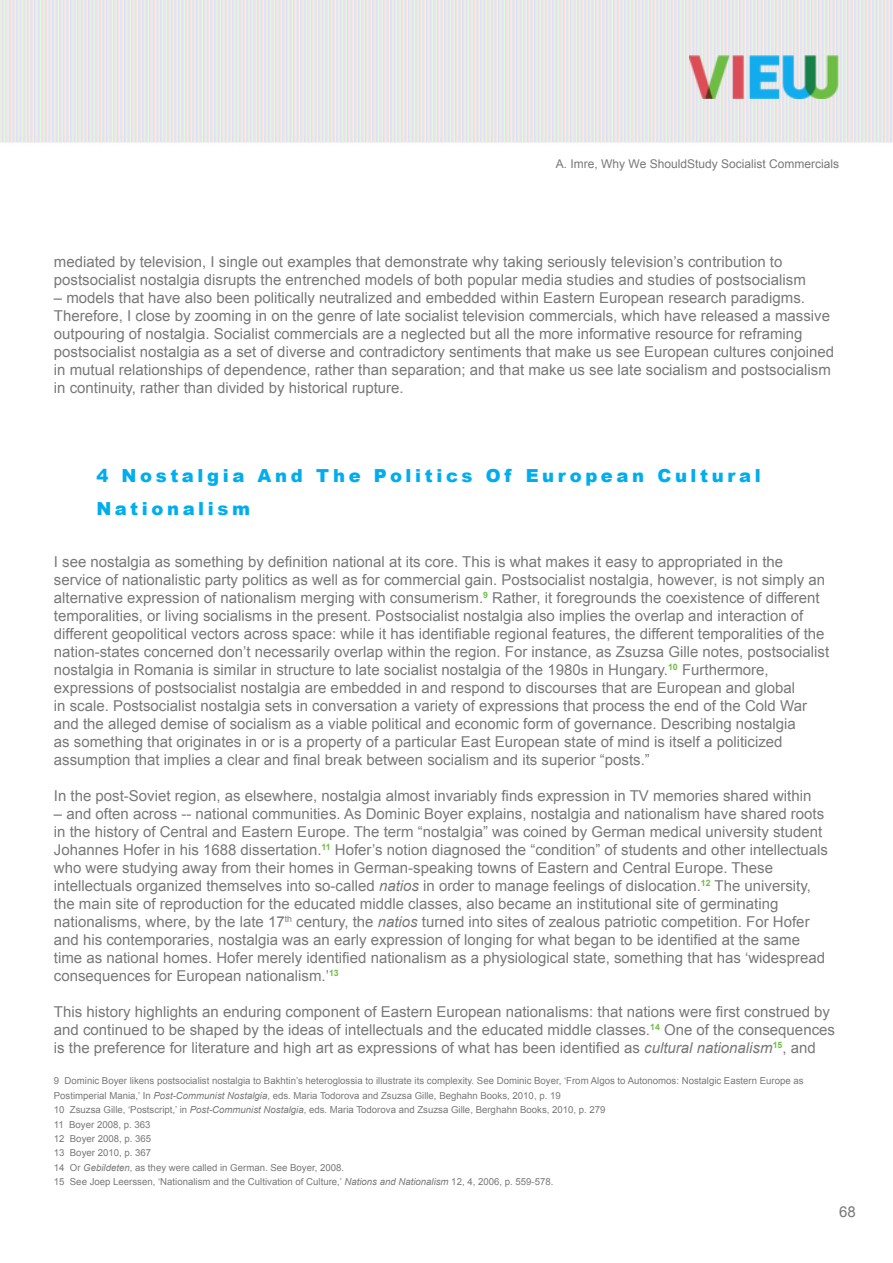
<style>
.page{position:relative;width:893px;height:1263px;background:#fff}
.page>*{position:absolute;margin:0;border:0;box-sizing:border-box;transform-origin:0 0}
.t1{font:900 18px/33.6px "Arial";letter-spacing:.2em;color:#00adee}
.t2{font:15px/18px "Arial";color:#787878}
.t3{font:12px "Arial";color:#787878}
.t4{font:9.6px/14.4px "Arial";color:#787878}
.s1{font-style:italic}
</style>
<div class="page">
<img style="left:689px;top:55px;width:150px;height:44px">
<p class="t3" style="left:556px;top:155px;width:285px">A. Imre, Why We ShouldStudy Socialist Commercials</p>
<p class="t2" style="left:54px;top:253px;width:754px">mediated by television, I single out examples that demonstrate why taking seriously television’s contribution to postsocialist nostalgia disrupts the entrenched models of both popular media studies and studies of postsocialism</p>
<p class="t2" style="left:54px;top:289px;width:782px">– models that have also been politically neutralized and embedded within Eastern European research paradigms.<br>Therefore, I close by zooming in on the genre of late socialist television commercials, which have released a massive outpouring of nostalgia. Socialist commercials are a neglected but all the more informative resource for reframing postsocialist nostalgia as a set of diverse and contradictory sentiments that make us see European cultures conjoined in mutual relationships of dependence, rather than separation; and that make us see late socialism and postsocialism in continuity, rather than divided by historical rupture.</p>
<p class="t1" style="left:96px;top:458px;width:666px">4 Nostalgia And The Politics Of E uropean Cultural<br>Nationalism</p>
<p class="t2" style="left:54px;top:553px;width:777px">I see nostalgia as something by definition national at its core. This is what makes it easy to appropriated in the service of nationalistic party politics as well as for commercial gain. Postsocialist nostalgia, however, is not simply an alternative expression of nationalism merging with consumerism.<sup>9</sup> Rather, it foregrounds the coexistence of different temporalities, or living socialisms in the present. Postsocialist nostalgia also implies the overlap and interaction of different geopolitical vectors across space: while it has identifiable regional features, the different temporalities of the nation-states concerned don’t necessarily overlap within the region. For instance, as Zsuzsa Gille notes, postsocialist nostalgia in Romania is similar in structure to late socialist nostalgia of the 1980s in Hungary.<sup>10</sup> Furthermore, expressions of postsocialist nostalgia are embedded in and respond to discourses that are European and global<br>in scale. Postsocialist nostalgia sets in conversation a variety of expressions that process the end of the Cold War and the alleged demise of socialism as a viable political and economic form of governance. Describing nostalgia<br>as something that originates in or is a property of a particular East European state of mind is itself a politicized assumption that implies a clear and final break between socialism and its superior “posts.”</p>
<p class="t2" style="left:54px;top:787px;width:759px">In the post-Soviet region, as elsewhere, nostalgia almost invariably finds expression in TV memories shared within</p>
<p class="t2" style="left:54px;top:805px;width:776px">– and often across -- national communities. As Dominic Boyer explains, nostalgia and nationalism have shared roots in the history of Central and Eastern Europe. The term “nostalgia” was coined by German medical university student Johannes Hofer in his 1688 dissertation.<sup>11</sup> Hofer’s notion diagnosed the “condition” of students and other intellectuals who were studying away from their homes in German-speaking towns of Eastern and Central Europe. These intellectuals organized themselves into so-called <span class="s1">natios</span> in order to manage feelings of dislocation.<sup>12</sup> The university, the main site of reproduction for the educated middle classes, also became an institutional site of germinating nationalisms, where, by the late 17<sup>th</sup> century, the <span class="s1">natios</span> turned into sites of zealous patriotic competition. For Hofer and his contemporaries, nostalgia was an early expression of longing for what began to be identified at the same time as national homes. Hofer merely identified nationalism as a physiological state, something that has ‘widespread consequences for European nationalism.’<sup>13</sup></p>
<p class="t2" style="left:54px;top:1003px;width:783px">This history highlights an enduring component of Eastern European nationalisms: that nations were first construed by and continued to be shaped by the ideas of intellectuals and the educated middle classes.<sup>14</sup> One of the consequences is the preference for literature and high art as expressions of what has been identified as <span class="s1">cultural nationalism</span><sup>15</sup>, and</p>
<p class="t4" style="left:54px;top:1074px;width:751px">9 Dominic Boyer likens postsocialist nostalgia to Bakhtin’s heteroglossia to illustrate its complexity. See Dominic Boyer, ‘From Algos to Autonomos: Nostalgic Eastern Europe as Postimperial Mania,’ In <span class="s1">Post-Communist Nostalgia</span>, eds. Maria Todorova and Zsuzsa Gille, Beghahn Books, 2010, p. 19<br>10 Zsuzsa Gille, ‘Postscript,’ in <span class="s1">Post-Communist Nostalgia</span>, eds. Maria Todorova and Zsuzsa Gille, Berghahn Books, 2010, p. 279<br>11 Boyer 2008, p. 363<br>12 Boyer 2008, p. 365<br>13 Boyer 2010, p. 367<br>14 Or <span class="s1">Gebildeten</span>, as they were called in German. See Boyer, 2008.<br>15 See Joep Leerssen, ‘Nationalism and the Cultivation of Culture,’ <span class="s1">Nations and Nationalism</span> 12, 4, 2006, p. 559-578.</p>
<p class="t2" style="left:839px;top:1202px;width:18px">68</p>
</div>
